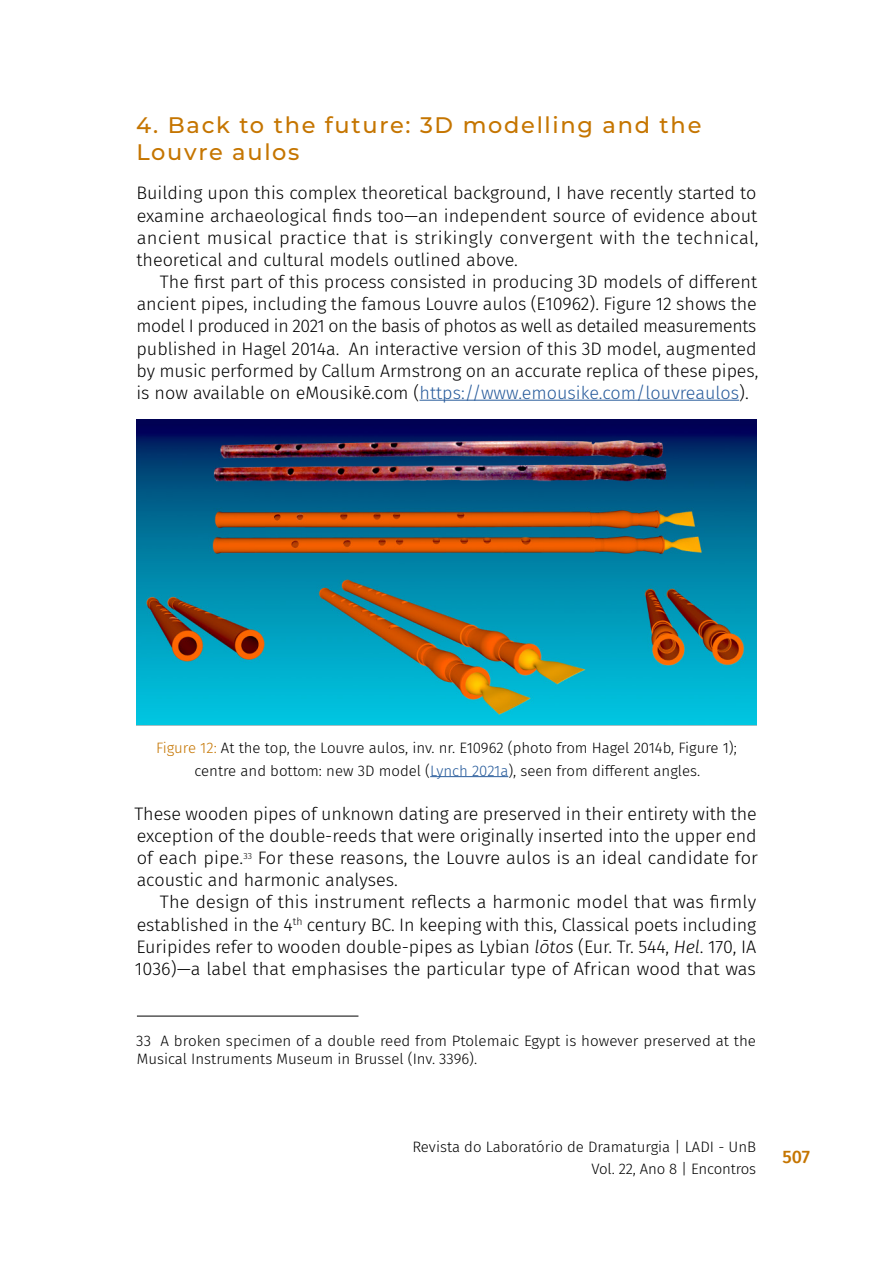
<style>
.page{position:relative;width:893px;height:1263px;background:#fff}
.page>*{position:absolute;margin:0;border:0;box-sizing:border-box;transform-origin:0 0}
.t1{font:500 22.5px/27px "Montserrat";letter-spacing:.075em;color:#c57500}
.t2{font:300 18px/22.2px "Fira Sans";color:#000;text-align:justify}
.t3{font:500 18px "Fira Sans";color:#c57500}
.t4{font:300 15px/22.2px "Fira Sans";color:#000;text-align:right}
.s1{color:#275b9b}
.s2{color:#c57500}
.s3{font-style:italic}
</style>
<div class="page">
<hr style="left:419px;top:400px;width:320px;height:1px;background:#275b9b">
<hr style="left:430px;top:776px;width:78px;height:1px;background:#275b9b">
<hr style="left:137px;top:1016px;width:221px;height:1px;background:#000">
<img style="left:137px;top:420px;width:619px;height:305px">
<p class="t1" style="left:136px;top:110px;width:567px">4. Back to the future: 3D modelling and the<br>Louvre aulos</p>
<p class="t2" style="left:136px;top:182px;width:624px;text-align:left">Building upon this complex theoretical background, I have recently started to examine archaeological finds too—an independent source of evidence about ancient musical practice that is strikingly convergent with the technical, theoretical and cultural models outlined above.</p>
<p class="t2" style="left:136px;top:271px;width:623px;text-indent:24px">The first part of this process consisted in producing 3D models of different ancient pipes, including the famous Louvre aulos (E10962). Figure 12 shows the model I produced in 2021 on the basis of photos as well as detailed measurements published in Hagel 2014a. An interactive version of this 3D model, augmented by music performed by Callum Armstrong on an accurate replica of these pipes, is now available on eMousikē.com (<span class="s1">https://www.emousike.com/louvreaulos</span>).</p>
<p class="t4" style="left:156px;top:737px;width:582px;text-align:center"><span class="s2">Figure 12:</span> At the top, the Louvre aulos, inv. nr. E10962 (photo from Hagel 2014b, Figure 1); centre and bottom: new 3D model (<span class="s1">Lynch 2021a</span>), seen from different angles.</p>
<p class="t2" style="left:134px;top:802px;width:625px">These wooden pipes of unknown dating are preserved in their entirety with the exception of the double-reeds that were originally inserted into the upper end of each pipe.<sup>33</sup> For these reasons, the Louvre aulos is an ideal candidate for acoustic and harmonic analyses.</p>
<p class="t2" style="left:135px;top:891px;width:623px;text-indent:25px">The design of this instrument reflects a harmonic model that was firmly established in the 4<sup>th</sup> century BC. In keeping with this, Classical poets including Euripides refer to wooden double-pipes as Lybian <span class="s3">lōtos</span> (Eur. Tr. 544, <span class="s3">Hel</span>. 170, IA 1036)—a label that emphasises the particular type of African wood that was</p>
<p class="t4" style="left:136px;top:1031px;width:621px;line-height:18px;text-align:left">33 A broken specimen of a double reed from Ptolemaic Egypt is however preserved at the<br>Musical Instruments Museum in Brussel (Inv. 3396).</p>
<p class="t4" style="left:412px;top:1136px;width:345px">Revista do Laboratório de Dramaturgia | LADI - UnB<br>Vol. 22, Ano 8 | Encontros</p>
<p class="t3" style="left:782px;top:1142px;width:29px">507</p>
</div>
